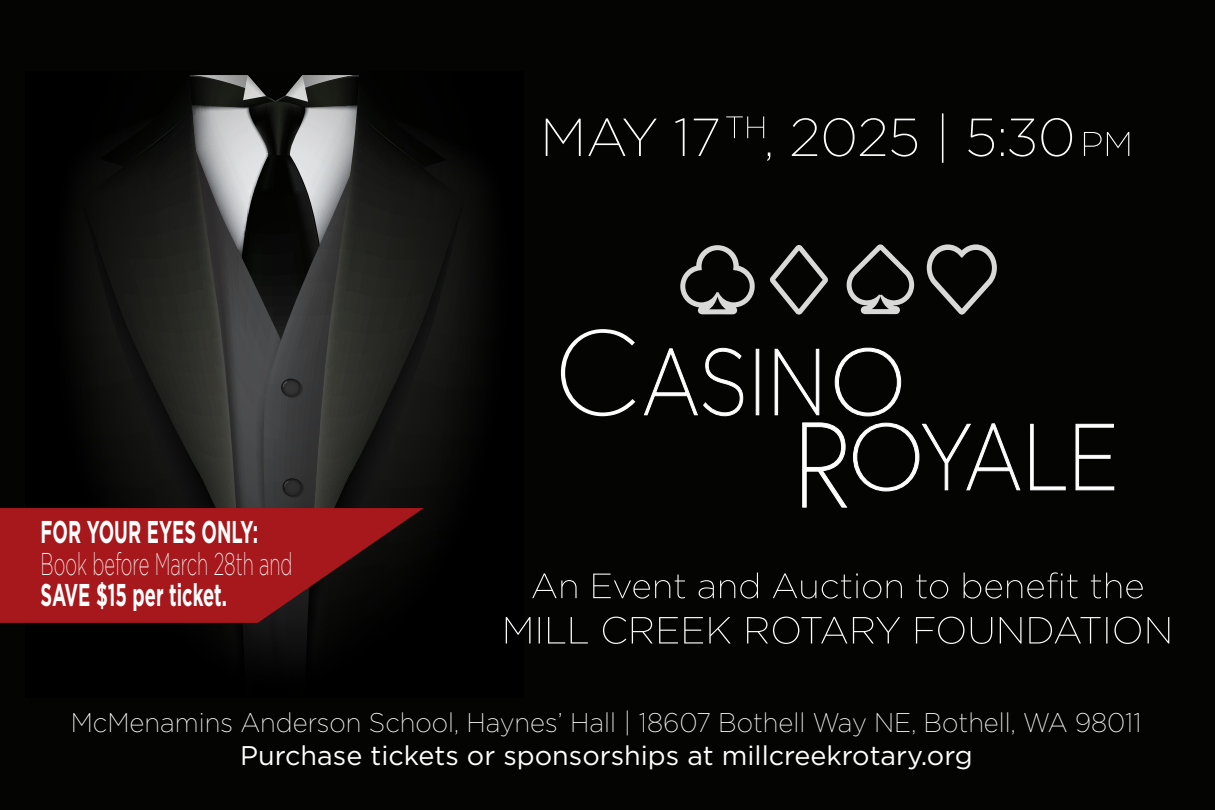
<style>
.page{position:relative;width:1215px;height:810px;background:#040503}
.page>*{position:absolute;margin:0;border:0;box-sizing:border-box;transform-origin:0 0}
.t1{font:700 31.5px "Gotham";color:#fff;scale:.58 1}
.t2{font:200 31.5px "Gotham";color:#fff;scale:.58 1}
.t3{font:200 27px "Gotham";color:#fff;scale:.95 1}
.t4{font:27px "Gotham";color:#fff}
</style>
<div class="page">
<svg style="left:87px;top:75px;width:419px;height:577px"></svg>
<svg style="left:561px;top:329px;width:74px;height:87px"></svg>
<svg style="left:643px;top:348px;width:101px;height:69px"></svg>
<div style="left:756px;top:349px;width:3px;height:66px;background:#fff;border:1px solid #fff"></div>
<svg style="left:774px;top:347px;width:247px;height:161px"></svg>
<svg style="left:1030px;top:423px;width:36px;height:68px"></svg>
<svg style="left:1075px;top:423px;width:40px;height:68px"></svg>
<svg style="left:680px;top:245px;width:75px;height:69px"></svg>
<svg style="left:770px;top:245px;width:58px;height:70px"></svg>
<svg style="left:847px;top:244px;width:67px;height:70px"></svg>
<svg style="left:927px;top:244px;width:70px;height:71px"></svg>
<svg style="left:546px;top:113px;width:583px;height:50px"></svg>
<svg style="left:532px;top:572px;width:611px;height:27px"></svg>
<svg style="left:506px;top:617px;width:663px;height:27px"></svg>
<svg style="left:0;top:508px;width:424px;height:115px;fill:#a6181b"></svg>
<p class="t1" style="left:41px;top:511px;width:377px">FOR YOUR EYES ONLY:</p>
<p class="t2" style="left:41px;top:544px;width:436px">Book before March 28th and</p>
<p class="t1" style="left:41px;top:574px;width:323px">SAVE $15 per ticket.</p>
<p class="t3" style="left:71px;top:706px;width:1129px">McMenamins Anderson School, Haynes’ Hall | 18607 Bothell Way NE, Bothell, WA 98011</p>
<p class="t4" style="left:240px;top:738px;width:734px">Purchase tickets or sponsorships at millcreekrotary.org</p>
</div>
